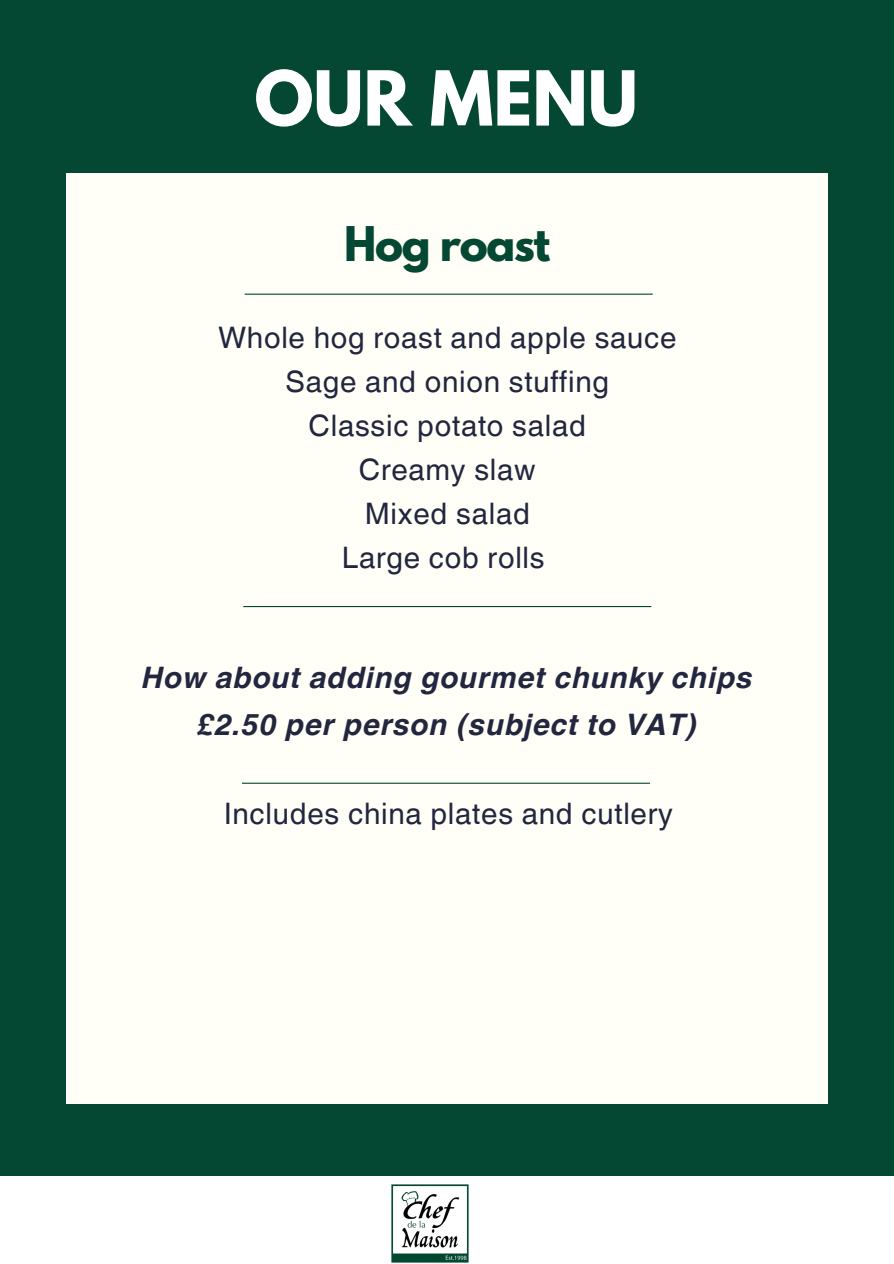
<style>
.page{position:relative;width:894px;height:1264px;background:#fff}
.page>*{position:absolute;margin:0;border:0;box-sizing:border-box;transform-origin:0 0}
.t1{font:700 67.05px "League Spartan";color:#fff}
.t2{font:700 42.3px "League Spartan";letter-spacing:-.03em;color:#044732}
.t3{font:29.55px "Helvetica World";letter-spacing:.025em;color:#22263e}
.t4{font:italic 700 29.55px/46.5px "Helvetica World";letter-spacing:.025em;color:#22263e;text-align:center}
</style>
<div class="page">
<div style="left:0;top:0;width:893px;height:1263px;background:#044732"></div>
<div style="left:66px;top:173px;width:761px;height:930px;background:#fffef7"></div>
<hr style="left:242px;top:782px;width:407px;height:1px;background:#044732">
<div style="left:0;top:1175px;width:893px;height:88px;background:#fff"></div>
<hr style="left:244px;top:293px;width:408px;height:2px;background:#044732">
<img style="left:391px;top:1184px;width:78px;height:78px">
<hr style="left:243px;top:606px;width:408px;height:1px;background:#044732">
<h1 class="t1" style="left:254px;top:65px;width:384px">OUR MENU</h1>
<p class="t2" style="left:344px;top:223px;width:207px">Hog roast</p>
<h3 class="t3" style="left:218px;top:320px;width:460px">Whole hog roast and apple sauce</h3>
<h2 class="t3" style="left:285px;top:364px;width:325px">Sage and onion stuffing</h2>
<p class="t3" style="left:308px;top:408px;width:279px">Classic potato salad</p>
<p class="t3" style="left:359px;top:452px;width:178px">Creamy slaw</p>
<p class="t3" style="left:364px;top:496px;width:167px">Mixed salad</p>
<p class="t3" style="left:342px;top:540px;width:204px">Large cob rolls</p>
<p class="t4" style="left:142px;top:651px;width:612px">How about adding gourmet chunky chips £2.50 per person (subject to VAT)</p>
<p class="t3" style="left:224px;top:796px;width:450px">Includes china plates and cutlery</p>
</div>
